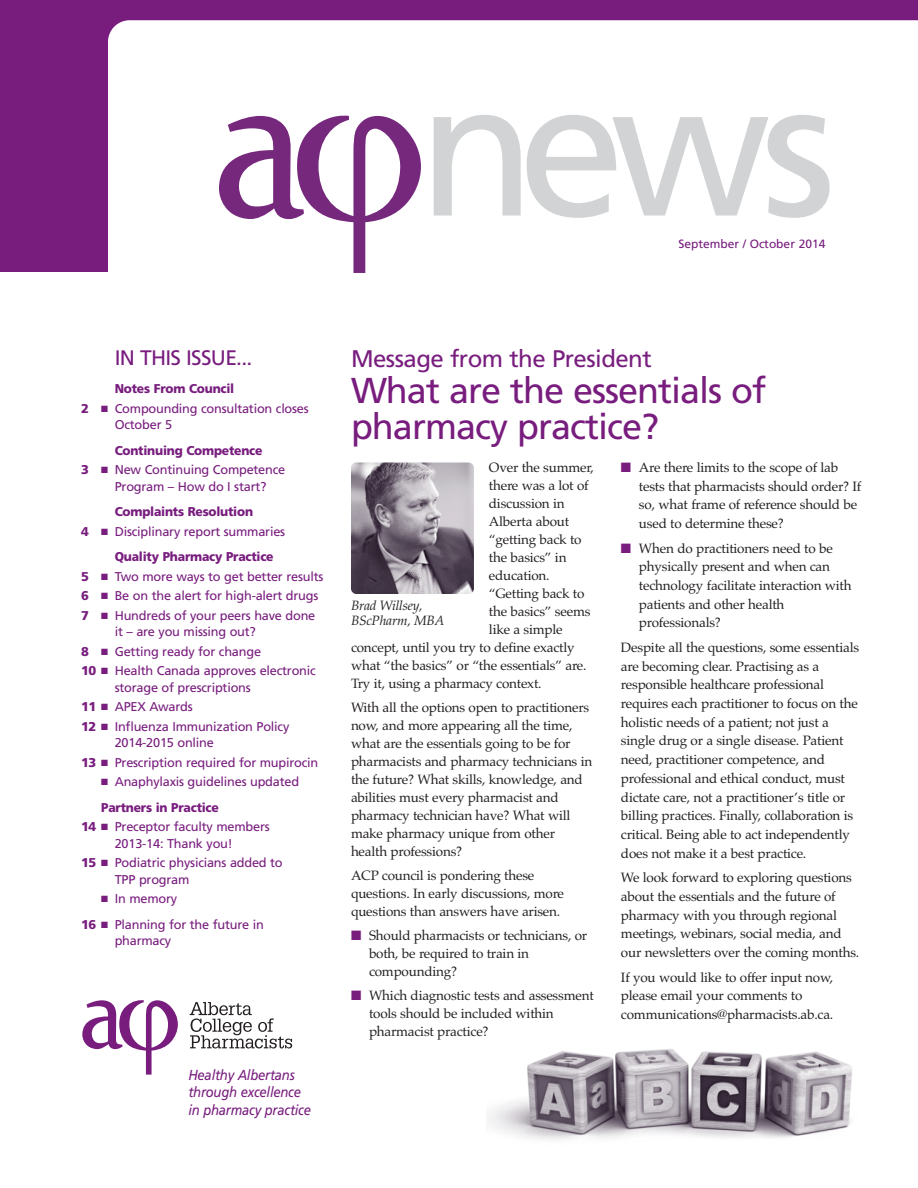
<style>
.page{position:relative;width:918px;height:1188px;background:#fff}
.page>*{position:absolute;margin:0;border:0;box-sizing:border-box;transform-origin:0 0}
.t1{font:192.9px "Frutiger";color:#d1d3d4}
.t2{font:36px/36px "Frutiger";letter-spacing:-.03em;color:#781d7e}
.t3{font:24px "Frutiger";letter-spacing:-.02em;color:#781d7e}
.t4{font:21px "Frutiger";letter-spacing:-.035em;color:#781d7e}
.t5{font:italic 14.55px/17.4px "Frutiger";letter-spacing:-.015em;color:#781d7e;scale:.9 1}
.t6{font:13.5px/18.6px "Palatino";letter-spacing:-.015em;color:#231f20}
.t7{font:italic 13.5px/15px "Palatino";letter-spacing:-.015em;color:#231f20}
.t8{font:12.75px/19.5px "Frutiger";letter-spacing:-.015em;color:#781d7e}
.t9{font:12px "Frutiger";color:#781d7e}
.s1{font-weight:900}
.s2{color:#781d7e}
</style>
<div class="page">
<img style="left:486px;top:1049px;width:366px;height:91px">
<div style="left:0;top:0;width:157px;height:271px;background:#781d7e"></div>
<div style="left:0;top:0;width:918px;height:20px;background:#781d7e"></div>
<svg style="left:108px;top:20px;width:810px;height:251px"></svg>
<svg style="left:219px;top:116px;width:202px;height:157px"></svg>
<svg style="left:190px;top:1002px;width:102px;height:46px"></svg>
<svg style="left:82px;top:1000px;width:96px;height:75px"></svg>
<img style="left:351px;top:463px;width:123px;height:131px;border-radius:5px">
<h1 class="t1" style="left:418px;top:71px;width:419px">news</h1>
<p class="t9" style="left:679px;top:239px;width:148px">September / October 2014</p>
<h3 class="t4" style="left:115px;top:349px;width:139px">IN THIS ISSUE...</h3>
<p class="t8" style="left:81px;top:380px;width:229px;text-indent:34px"><span class="s1">Notes From Council<br>2</span> ■ Compounding consultation closes</p>
<p class="t8" style="left:115px;top:416px;width:59px">October 5</p>
<p class="t8" style="left:81px;top:442px;width:206px;text-indent:34px"><span class="s1">Continuing Competence<br>3</span> ■ New Continuing Competence</p>
<p class="t8" style="left:115px;top:478px;width:153px">Program – How do I start?</p>
<p class="t8" style="left:81px;top:503px;width:206px;text-align:center"><span class="s1">Complaints Resolution<br>4</span> ■ Disciplinary report summaries</p>
<p class="t8" style="left:81px;top:548px;width:244px;text-indent:34px"><span class="s1">Quality Pharmacy Practice<br>5</span> ■ Two more ways to get better results <span class="s1">6</span> ■ Be on the alert for high-alert drugs <span class="s1">7</span> ■ Hundreds of your peers have done</p>
<p class="t8" style="left:81px;top:623px;width:236px;text-indent:34px">it – are you missing out?<br><span class="s1">8</span> ■ Getting ready for change<br><span class="s1">10</span> ■ Health Canada approves electronic</p>
<p class="t8" style="left:81px;top:679px;width:210px;text-indent:34px">storage of prescriptions<br><span class="s1">11</span> ■ APEX Awards<br><span class="s1">12</span> ■ Influenza Immunization Policy</p>
<p class="t8" style="left:81px;top:734px;width:239px;text-indent:34px">2014-2015 online<br><span class="s1">13</span> ■ Prescription required for mupirocin</p>
<p class="t8" style="left:101px;top:770px;width:199px;line-height:25.5px">■ Anaphylaxis guidelines updated<br><span class="s1">Partners in Practice</span></p>
<p class="t8" style="left:81px;top:820px;width:190px;line-height:16.5px;text-align:center"><span class="s1">14</span> ■ Preceptor faculty members<br>2013-14: Thank you!</p>
<p class="t8" style="left:115px;top:856px;width:169px;line-height:16.5px;text-indent:-34px"><span class="s1">15</span> ■ Podiatric physicians added to<br>TPP program</p>
<p class="t8" style="left:81px;top:887px;width:184px;line-height:25.5px;text-indent:20px">■ In memory<br><span class="s1">16</span> ■ Planning for the future in</p>
<p class="t8" style="left:115px;top:932px;width:58px">pharmacy</p>
<p class="t5" style="left:188px;top:1067px;width:138px">Healthy Albertans through excellence in pharmacy practice</p>
<h3 class="t3" style="left:351px;top:349px;width:302px">Message from the President</h3>
<h2 class="t2" style="left:351px;top:375px;width:417px">What are the essentials of pharmacy practice?</h2>
<p class="t6" style="left:489px;top:460px;width:107px">Over the summer,</p>
<p class="t6" style="left:489px;top:478px;width:101px">there was a lot of</p>
<p class="t6" style="left:489px;top:496px;width:77px">discussion in</p>
<p class="t6" style="left:489px;top:514px;width:82px">Alberta about</p>
<p class="t6" style="left:489px;top:532px;width:94px">“getting back to</p>
<p class="t6" style="left:489px;top:550px;width:79px">the basics” in</p>
<p class="t6" style="left:489px;top:568px;width:62px">education.</p>
<p class="t6" style="left:489px;top:586px;width:97px">“Getting back to</p>
<p class="t6" style="left:489px;top:604px;width:103px">the basics” seems</p>
<p class="t6" style="left:489px;top:622px;width:75px">like a simple</p>
<p class="t6" style="left:351px;top:640px;width:225px">concept, until you try to define exactly</p>
<p class="t6" style="left:351px;top:658px;width:237px">what “the basics” or “the essentials” are.</p>
<p class="t6" style="left:351px;top:676px;width:192px">Try it, using a pharmacy context.</p>
<p class="t6" style="left:351px;top:700px;width:243px;line-height:18px">With all the options open to practitioners now, and more appearing all the time, what are the essentials going to be for pharmacists and pharmacy technicians in the future? What skills, knowledge, and abilities must every pharmacist and pharmacy technician have? What will make pharmacy unique from other health professions?</p>
<p class="t6" style="left:351px;top:868px;width:215px;line-height:18px">ACP council is pondering these questions. In early discussions, more questions than answers have arisen.</p>
<p class="t6" style="left:369px;top:928px;width:220px;line-height:18px;text-indent:-18px"><span class="s2">■</span> Should pharmacists or technicians, or both, be required to train in compounding?</p>
<p class="t6" style="left:369px;top:988px;width:226px;line-height:18px;text-indent:-18px"><span class="s2">■</span> Which diagnostic tests and assessment tools should be included within pharmacist practice?</p>
<p class="t7" style="left:351px;top:599px;width:95px">Brad Willsey,<br>BScPharm, MBA</p>
<p class="t6" style="left:639px;top:460px;width:224px;text-indent:-18px"><span class="s2">■</span> Are there limits to the scope of lab tests that pharmacists should order? If so, what frame of reference should be used to determine these?</p>
<p class="t6" style="left:639px;top:540px;width:214px;text-indent:-18px"><span class="s2">■</span> When do practitioners need to be physically present and when can technology facilitate interaction with patients and other health professionals?</p>
<p class="t6" style="left:621px;top:640px;width:240px">Despite all the questions, some essentials are becoming clear. Practising as a responsible healthcare professional requires each practitioner to focus on the holistic needs of a patient; not just a single drug or a single disease. Patient need, practitioner competence, and professional and ethical conduct, must dictate care, not a practitioner’s title or billing practices. Finally, collaboration is critical. Being able to act independently does not make it a best practice.</p>
<p class="t6" style="left:621px;top:870px;width:240px">We look forward to exploring questions about the essentials and the future of pharmacy with you through regional meetings, webinars, social media, and our newsletters over the coming months.</p>
<p class="t6" style="left:621px;top:969px;width:214px">If you would like to offer input now, please email your comments to communications@pharmacists.ab.ca.</p>
</div>
